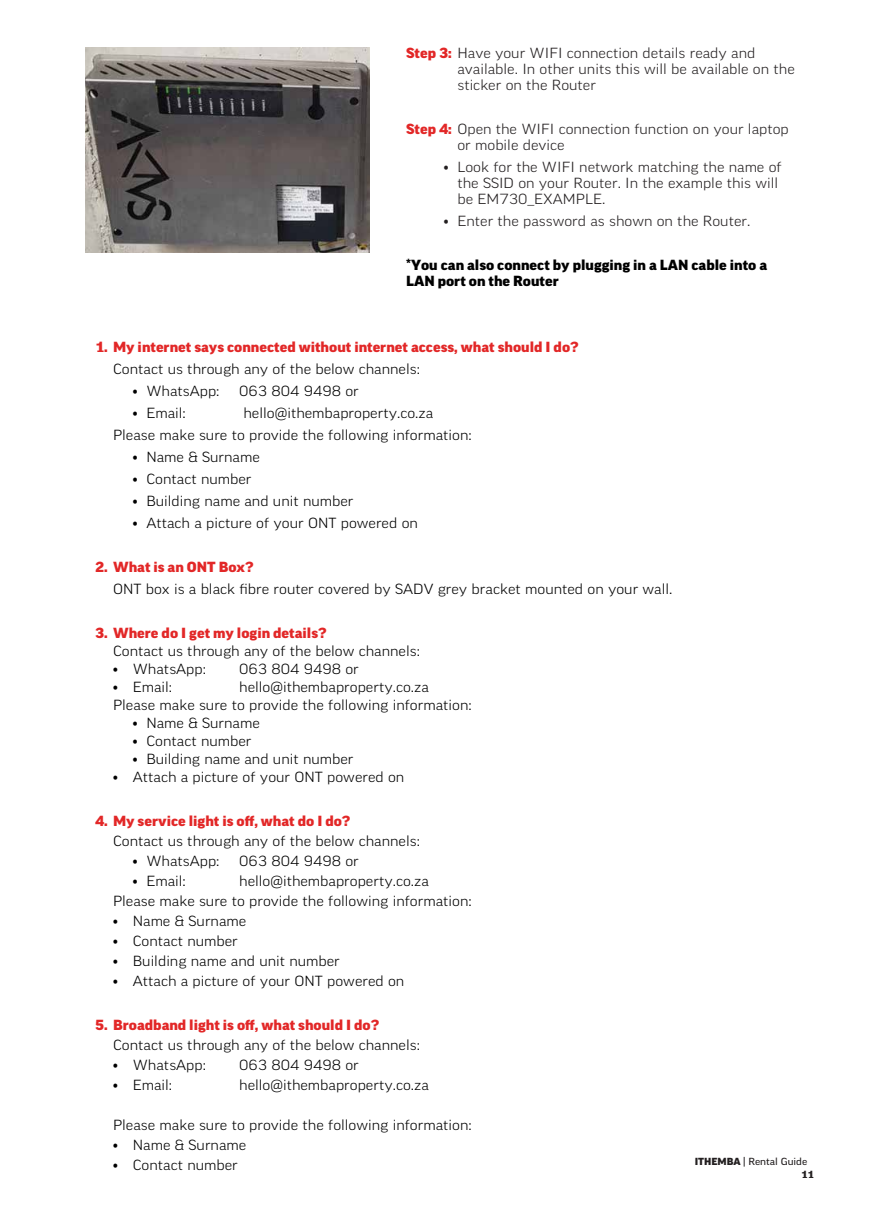
<style>
.page{position:relative;width:874px;height:1225px;background:#fff}
.page>*{position:absolute;margin:0;border:0;box-sizing:border-box;transform-origin:0 0}
.t1{font:300 expanded 14.2px/22px "Good OT";color:#000}
.t2{font:300 expanded 14.2px/16px "Good OT";color:#231f20}
.t3{font:900 expanded 14.2px "Good OT";color:#e22727}
.t4{font:900 expanded 14.2px/16px "Good OT";color:#000}
.t5{font:expanded 9.8px/13.4px "Good OT";color:#231f20}
.s1{font-weight:900;color:#e22727}
.s2{font-weight:900}
</style>
<div class="page">
<img style="left:85px;top:47px;width:284px;height:205px">
<p class="t2" style="left:457px;top:45px;width:338px;text-indent:-51px"><span class="s1">Step 3:</span> Have your WIFI connection details ready and available. In other units this will be available on the sticker on the Router</p>
<p class="t2" style="left:457px;top:121px;width:333px;text-indent:-51px"><span class="s1">Step 4:</span> Open the WIFI connection function on your laptop or mobile device</p>
<p class="t2" style="left:457px;top:159px;width:325px;text-indent:-14px">• Look for the WIFI network matching the name of the SSID on your Router. In the example this will be EM730_EXAMPLE.</p>
<p class="t2" style="left:443px;top:213px;width:308px">• Enter the password as shown on the Router.</p>
<p class="t4" style="left:406px;top:257px;width:362px">*You can also connect by plugging in a LAN cable into a<br>LAN port on the Router</p>
<p class="t3" style="left:95px;top:339px;width:485px">1. My internet says connected without internet access, what should I do?</p>
<p class="t1" style="left:113px;top:358px;width:308px">Contact us through any of the below channels:</p>
<p class="t1" style="left:133px;top:380px;width:88px">• WhatsApp:</p>
<p class="t1" style="left:239px;top:380px;width:121px">063 804 9498 or</p>
<p class="t1" style="left:133px;top:402px;width:55px">• Email:</p>
<p class="t1" style="left:113px;top:402px;width:360px;text-indent:130px">hello@ithembaproperty.co.za<br>Please make sure to provide the following information:</p>
<p class="t1" style="left:133px;top:446px;width:128px">• Name &amp; Surname</p>
<p class="t1" style="left:133px;top:468px;width:120px">• Contact number</p>
<p class="t1" style="left:133px;top:490px;width:222px">• Building name and unit number</p>
<p class="t1" style="left:133px;top:512px;width:286px">• Attach a picture of your ONT powered on</p>
<p class="t3" style="left:95px;top:559px;width:160px">2. What is an ONT Box?</p>
<p class="t1" style="left:113px;top:578px;width:560px">ONT box is a black fibre router covered by SADV grey bracket mounted on your wall.</p>
<p class="t3" style="left:95px;top:625px;width:233px">3. Where do I get my login details?</p>
<p class="t1" style="left:113px;top:640px;width:308px">Contact us through any of the below channels:</p>
<p class="t1" style="left:113px;top:658px;width:94px">• WhatsApp:</p>
<p class="t1" style="left:239px;top:658px;width:121px">063 804 9498 or</p>
<p class="t1" style="left:113px;top:676px;width:61px">• Email:</p>
<p class="t1" style="left:113px;top:678px;width:360px;line-height:18px;text-indent:126px">hello@ithembaproperty.co.za<br>Please make sure to provide the following information:</p>
<p class="t1" style="left:133px;top:712px;width:128px">• Name &amp; Surname</p>
<p class="t1" style="left:133px;top:730px;width:120px">• Contact number</p>
<p class="t1" style="left:133px;top:748px;width:222px">• Building name and unit number</p>
<p class="t1" style="left:113px;top:766px;width:292px">• Attach a picture of your ONT powered on</p>
<p class="t3" style="left:95px;top:813px;width:257px">4. My service light is off, what do I do?</p>
<p class="t1" style="left:113px;top:830px;width:308px">Contact us through any of the below channels:</p>
<p class="t1" style="left:133px;top:850px;width:88px">• WhatsApp:</p>
<p class="t1" style="left:239px;top:850px;width:121px">063 804 9498 or</p>
<p class="t1" style="left:133px;top:870px;width:55px">• Email:</p>
<p class="t1" style="left:113px;top:871px;width:360px;line-height:20px;text-indent:126px">hello@ithembaproperty.co.za<br>Please make sure to provide the following information:</p>
<p class="t1" style="left:113px;top:910px;width:135px">• Name &amp; Surname</p>
<p class="t1" style="left:113px;top:930px;width:126px">• Contact number</p>
<p class="t1" style="left:113px;top:950px;width:228px">• Building name and unit number</p>
<p class="t1" style="left:113px;top:970px;width:292px">• Attach a picture of your ONT powered on</p>
<p class="t3" style="left:95px;top:1017px;width:285px">5. Broadband light is off, what should I do?</p>
<p class="t1" style="left:113px;top:1034px;width:308px">Contact us through any of the below channels:</p>
<p class="t1" style="left:113px;top:1054px;width:94px">• WhatsApp:</p>
<p class="t1" style="left:239px;top:1054px;width:121px">063 804 9498 or</p>
<p class="t1" style="left:113px;top:1074px;width:61px">• Email:</p>
<p class="t1" style="left:239px;top:1074px;width:191px">hello@ithembaproperty.co.za</p>
<p class="t1" style="left:113px;top:1114px;width:360px">Please make sure to provide the following information:</p>
<p class="t1" style="left:113px;top:1134px;width:135px">• Name &amp; Surname</p>
<p class="t1" style="left:113px;top:1154px;width:126px">• Contact number</p>
<p class="t5" style="left:800px;top:1154px;width:14px;text-indent:-106px"><span class="s2">ITHEMBA</span> | Rental Guide<br><span class="s2">11</span></p>
</div>
